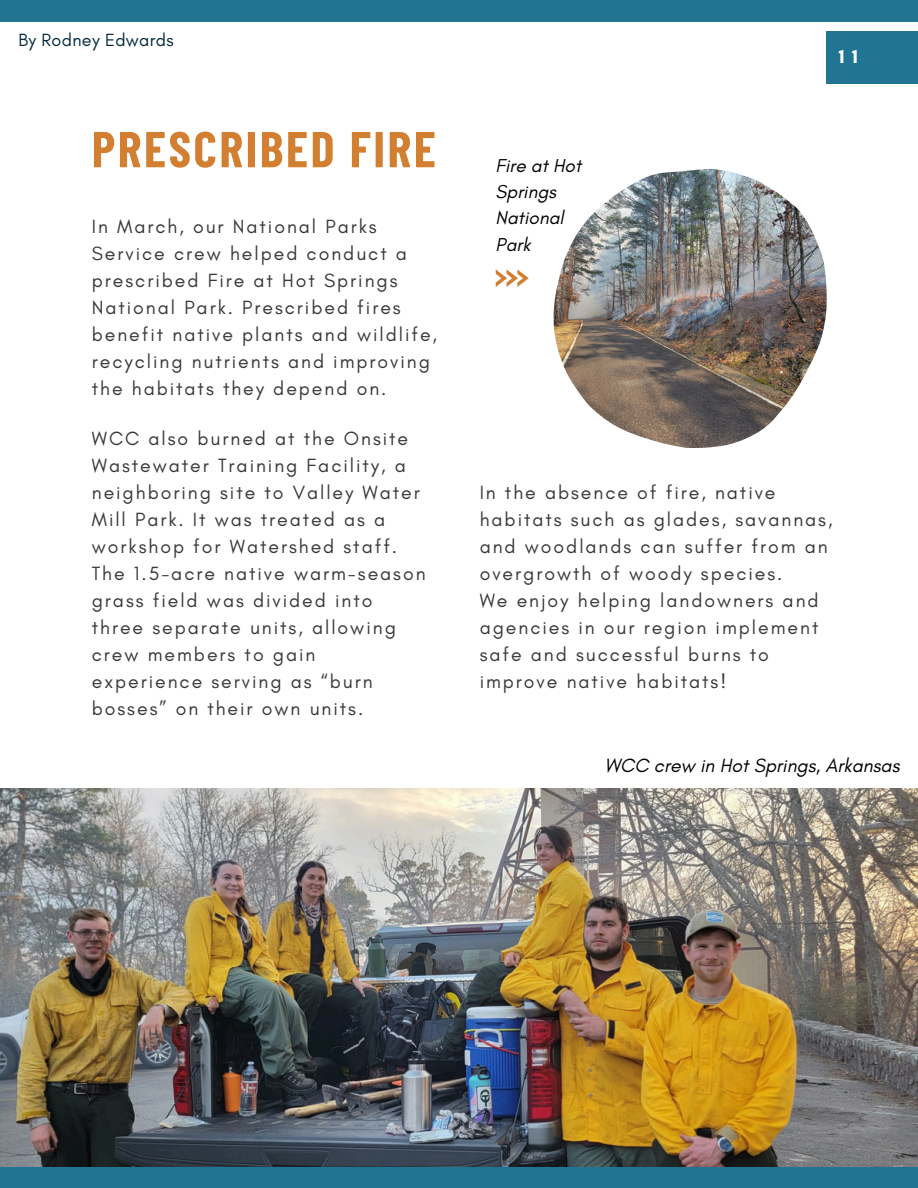
<style>
.page{position:relative;width:918px;height:1188px;background:#fff}
.page>*{position:absolute;margin:0;border:0;box-sizing:border-box;transform-origin:0 0}
.t1{font:700 50.4px "Barlow Condensed";letter-spacing:.05em;color:#d37f31}
.t2{font:19.5px/27px "Glacial Indifference";letter-spacing:.1em;color:#393939}
.t3{font:italic 19.5px "Glacial Indifference";color:#000}
.t4{font:700 19.5px "Glacial Indifference";color:#fff}
.t5{font:italic 19.05px/26.4px "Glacial Indifference";color:#000}
.t6{font:18px "Glacial Indifference";letter-spacing:.015em;color:#022a3d}
</style>
<div class="page">
<div style="left:0;top:0;width:918px;height:22px;background:#217492"></div>
<div style="left:0;top:1166px;width:918px;height:22px;background:#217492"></div>
<div style="left:826px;top:31px;width:92px;height:53px;background:#217492"></div>
<img style="left:0;top:788px;width:918px;height:378px">
<img style="left:554px;top:169px;width:272px;height:279px">
<svg style="left:496px;top:269px;width:33px;height:18px"></svg>
<p class="t6" style="left:18px;top:29px;width:157px">By Rodney Edwards</p>
<p class="t1" style="left:92px;top:117px;width:346px">PRESCRIBED FIRE</p>
<h1 class="t2" style="left:92px;top:213px;width:286px">In March, our National Parks</h1>
<p class="t2" style="left:92px;top:240px;width:347px">Service crew helped conduct a prescribed Fire at Hot Springs<br>National Park. Prescribed fires benefit native plants and wildlife, recycling nutrients and improving the habitats they depend on.</p>
<p class="t2" style="left:92px;top:425px;width:335px">WCC also burned at the Onsite<br>Wastewater Training Facility, a neighboring site to Valley Water<br>Mill Park. It was treated as a workshop for Watershed staff.<br>The 1.5-acre native warm-season grass field was divided into three separate units, allowing crew members to gain experience serving as “burn bosses” on their own units.</p>
<p class="t5" style="left:496px;top:152px;width:87px">Fire at Hot<br>Springs<br>National<br>Park</p>
<p class="t4" style="left:839px;top:44px;width:21px">1 1</p>
<p class="t2" style="left:480px;top:479px;width:354px">In the absence of fire, native habitats such as glades, savannas, and woodlands can suffer from an overgrowth of woody species.</p>
<p class="t2" style="left:480px;top:587px;width:341px">We enjoy helping landowners and agencies in our region implement safe and successful burns to improve native habitats!</p>
<p class="t3" style="left:605px;top:754px;width:296px">WCC crew in Hot Springs, Arkansas</p>
</div>
